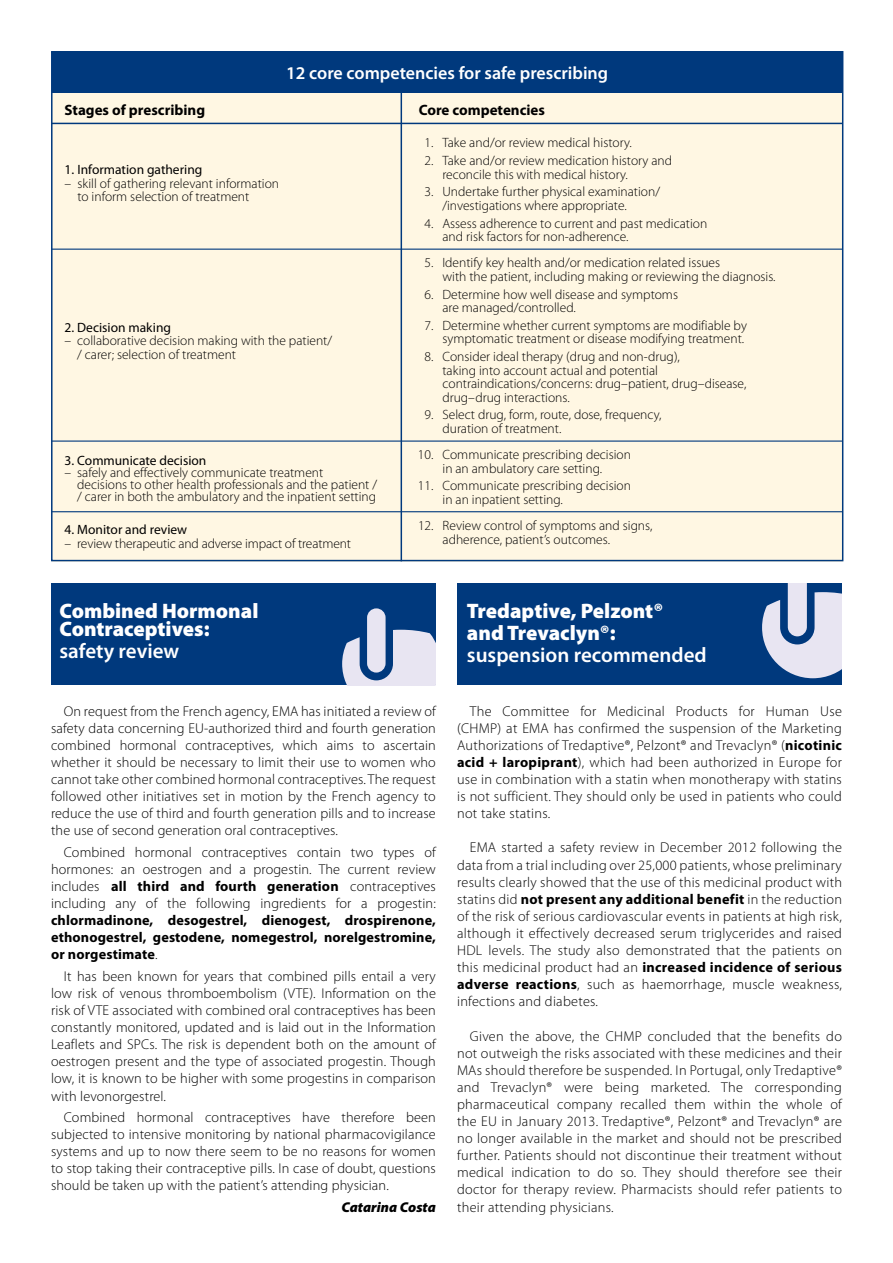
<style>
.page{position:relative;width:893px;height:1263px;background:#fff}
.page>*{position:absolute;margin:0;border:0;box-sizing:border-box;transform-origin:0 0}
.t1{font:900 21px/22.2px "Myriad Pro";color:#fff}
.t2{font:600 21px "Myriad Pro";color:#fff}
.t3{font:600 18px "Myriad Pro";color:#fff}
.t4{font:700 15px "Myriad Pro";color:#000}
.t5{font:300 14.25px/17.1px "Myriad Pro";letter-spacing:.01em;color:#000;text-align:justify}
.t6{font:700 14.25px/17.1px "Myriad Pro";letter-spacing:.01em;color:#000;text-align:justify}
.t7{font:italic 900 14.25px "Myriad Pro";color:#000}
.t8{font:300 13.5px/13.5px "Myriad Pro";color:#000}
.t9{font:13.5px "Myriad Pro";color:#000}
.s1{font-weight:700}
.s2{font-weight:300}
</style>
<div class="page">
<div style="left:52px;top:51px;width:791px;height:510px;background:#fff7e3"></div>
<hr style="left:52px;top:511px;width:791px;height:1px;background:#00397d">
<hr style="left:52px;top:249px;width:791px;height:1px;background:#00397d">
<hr style="left:52px;top:123px;width:791px;height:1px;background:#00397d">
<hr style="left:52px;top:440px;width:791px;height:2px;background:#00397d">
<hr style="left:401px;top:92px;width:1px;height:469px;background:#00397d">
<div style="left:52px;top:51px;width:791px;height:42px;background:#00397d"></div>
<div style="left:51px;top:583px;width:385px;height:102px;background:#00397d"></div>
<svg style="left:342px;top:608px;width:94px;height:77px"></svg>
<div style="left:457px;top:583px;width:385px;height:102px;background:#00397d"></div>
<svg style="left:762px;top:583px;width:80px;height:95px"></svg>
<p class="t3" style="left:286px;top:63px;width:323px">12 core competencies for safe prescribing</p>
<p class="t4" style="left:64px;top:101px;width:142px">Stages of prescribing</p>
<p class="t4" style="left:419px;top:101px;width:128px">Core competencies</p>
<p class="t9" style="left:65px;top:162px;width:139px">1. Information gathering</p>
<p class="t8" style="left:77px;top:177px;width:203px;text-indent:-13px">– skill of gathering relevant information to inform selection of treatment</p>
<p class="t9" style="left:64px;top:320px;width:108px">2. Decision making</p>
<p class="t8" style="left:77px;top:334px;width:256px;text-indent:-13px">– collaborative decision making with the patient/ / carer; selection of treatment</p>
<p class="t9" style="left:64px;top:453px;width:143px">3. Communicate decision</p>
<p class="t8" style="left:77px;top:466px;width:301px;line-height:12px;text-indent:-13px">– safely and effectively communicate treatment<br>decisions to other health professionals and the patient / / carer in both the ambulatory and the inpatient setting</p>
<p class="t9" style="left:64px;top:522px;width:124px">4. Monitor and review</p>
<p class="t8" style="left:64px;top:537px;width:288px">– review therapeutic and adverse impact of treatment</p>
<h1 class="t1" style="left:60px;top:602px;width:200px;line-height:18px">Combined Hormonal<br>Contraceptives:</h1>
<h1 class="t2" style="left:60px;top:639px;width:121px">safety review</h1>
<p class="t8" style="left:424px;top:136px;width:209px">1. Take and/or review medical history.</p>
<p class="t8" style="left:442px;top:154px;width:231px;text-indent:-18px">2. Take and/or review medication history and reconcile this with medical history.</p>
<p class="t8" style="left:442px;top:185px;width:219px;text-indent:-18px">3. Undertake further physical examination/ /investigations where appropriate.</p>
<p class="t8" style="left:442px;top:217px;width:266px;text-indent:-18px">4. Assess adherence to current and past medication and risk factors for non-adherence.</p>
<p class="t8" style="left:442px;top:256px;width:335px;text-indent:-18px">5. Identify key health and/or medication related issues<br>with the patient, including making or reviewing the diagnosis.</p>
<p class="t8" style="left:442px;top:288px;width:237px;text-indent:-18px">6. Determine how well disease and symptoms are managed/controlled.</p>
<p class="t8" style="left:424px;top:319px;width:324px;text-align:right">7. Determine whether current symptoms are modifiable by symptomatic treatment or disease modifying treatment.</p>
<p class="t8" style="left:442px;top:350px;width:305px;text-indent:-18px">8. Consider ideal therapy (drug and non-drug),<br>taking into account actual and potential contraindications/concerns: drug–patient, drug–disease, drug–drug interactions.</p>
<p class="t8" style="left:442px;top:408px;width:221px;text-indent:-18px">9. Select drug, form, route, dose, frequency, duration of treatment.</p>
<p class="t8" style="left:418px;top:448px;width:215px;text-align:center">10. Communicate prescribing decision in an ambulatory care setting.</p>
<p class="t8" style="left:442px;top:479px;width:190px;text-indent:-25px">11. Communicate prescribing decision in an inpatient setting.</p>
<p class="t8" style="left:442px;top:519px;width:211px;text-indent:-25px">12. Review control of symptoms and signs, adherence, patient’s outcomes.</p>
<h1 class="t1" style="left:467px;top:600px;width:198px">Tredaptive, Pelzont® and Trevaclyn®:</h1>
<h1 class="t2" style="left:467px;top:643px;width:241px">suspension recommended</h1>
<p class="t5" style="left:51px;top:703px;width:386px;text-indent:13px">On request from the French agency, EMA has initiated a review of safety data concerning EU-authorized third and fourth generation combined hormonal contraceptives, which aims to ascertain whether it should be necessary to limit their use to women who cannot take other combined hormonal contraceptives. The request followed other initiatives set in motion by the French agency to reduce the use of third and fourth generation pills and to increase the use of second generation oral contraceptives.</p>
<p class="t5" style="left:51px;top:844px;width:386px;text-indent:13px">Combined hormonal contraceptives contain two types of hormones: an oestrogen and a progestin. The current review includes <span class="s1">all third and fourth generation</span> contraceptives including any of the following ingredients for a progestin:</p>
<p class="t6" style="left:51px;top:912px;width:386px">chlormadinone, desogestrel, dienogest, drospirenone, ethonogestrel, gestodene, nomegestrol, norelgestromine, or norgestimate<span class="s2">.</span></p>
<p class="t5" style="left:51px;top:968px;width:386px;text-indent:13px">It has been known for years that combined pills entail a very low risk of venous thromboembolism (VTE). Information on the risk of VTE associated with combined oral contraceptives has been constantly monitored, updated and is laid out in the Information Leaflets and SPCs. The risk is dependent both on the amount of oestrogen present and the type of associated progestin. Though low, it is known to be higher with some progestins in comparison with levonorgestrel.</p>
<p class="t5" style="left:51px;top:1109px;width:386px;text-indent:13px">Combined hormonal contraceptives have therefore been subjected to intensive monitoring by national pharmacovigilance systems and up to now there seem to be no reasons for women to stop taking their contraceptive pills. In case of doubt, questions should be taken up with the patient’s attending physician.</p>
<p class="t7" style="left:341px;top:1199px;width:96px">Catarina Costa</p>
<p class="t5" style="left:457px;top:703px;width:386px;text-indent:13px">The Committee for Medicinal Products for Human Use (CHMP) at EMA has confirmed the suspension of the Marketing Authorizations of Tredaptive®, Pelzont® and Trevaclyn® (<span class="s1">nicotinic acid + laropiprant</span>), which had been authorized in Europe for use in combination with a statin when monotherapy with statins is not sufficient. They should only be used in patients who could not take statins.</p>
<p class="t5" style="left:457px;top:839px;width:386px;text-indent:13px">EMA started a safety review in December 2012 following the data from a trial including over 25,000 patients, whose preliminary results clearly showed that the use of this medicinal product with statins did <span class="s1">not present any additional benefit</span> in the reduction of the risk of serious cardiovascular events in patients at high risk, although it effectively decreased serum triglycerides and raised HDL levels. The study also demonstrated that the patients on this medicinal product had an <span class="s1">increased incidence of serious adverse reactions</span>, such as haemorrhage, muscle weakness, infections and diabetes.</p>
<p class="t5" style="left:457px;top:1027px;width:386px;text-indent:13px">Given the above, the CHMP concluded that the benefits do not outweigh the risks associated with these medicines and their MAs should therefore be suspended. In Portugal, only Tredaptive® and Trevaclyn® were being marketed. The corresponding pharmaceutical company recalled them within the whole of the EU in January 2013. Tredaptive®, Pelzont® and Trevaclyn® are no longer available in the market and should not be prescribed further. Patients should not discontinue their treatment without medical indication to do so. They should therefore see their doctor for therapy review. Pharmacists should refer patients to their attending physicians.</p>
</div>
